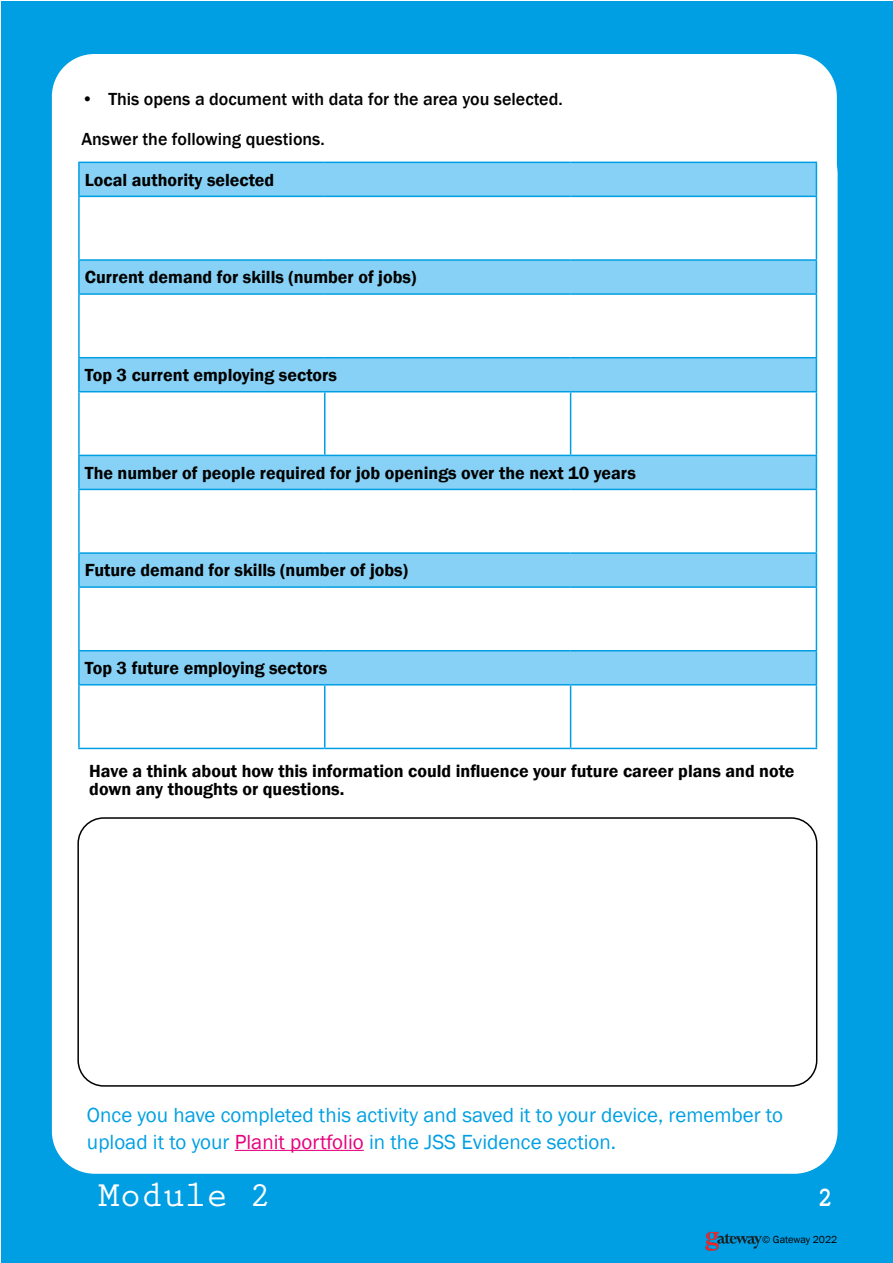
<style>
.page{position:relative;width:893px;height:1263px;background:#fff}
.page>*{position:absolute;margin:0;border:0;box-sizing:border-box;transform-origin:0 0}
.t1{font:700 36px "Prestige Elite Std";color:#fff}
.t2{font:700 27px "Prestige Elite Std";color:#fff}
.t3{font:21px/27px "Franklin Gothic";color:#009fe3}
.t4{font:600 18px/18px "Franklin Gothic";color:#000}
.t5{font:500 18px "Franklin Gothic";color:#000}
.t6{font:10.5px "Franklin Gothic";color:#000}
.s1{color:#e6007d}
</style>
<div class="page">
<div style="left:1px;top:1px;width:892px;height:1262px;background:#009fe3"></div>
<img style="left:705px;top:1231px;width:57px;height:20px">
<div style="left:52px;top:54px;width:785px;height:1120px;background:#fff;border-radius:43px"></div>
<svg style="left:80px;top:163px;width:736px;height:521px"></svg>
<hr style="left:78px;top:552px;width:247px;height:2px;background:#009fe3">
<hr style="left:325px;top:552px;width:246px;height:2px;background:#009fe3">
<hr style="left:571px;top:552px;width:246px;height:2px;background:#009fe3">
<hr style="left:78px;top:586px;width:247px;height:2px;background:#009fe3">
<hr style="left:325px;top:586px;width:246px;height:2px;background:#009fe3">
<hr style="left:571px;top:586px;width:246px;height:2px;background:#009fe3">
<hr style="left:78px;top:650px;width:247px;height:1px;background:#009fe3">
<hr style="left:325px;top:650px;width:246px;height:1px;background:#009fe3">
<hr style="left:571px;top:650px;width:246px;height:1px;background:#009fe3">
<hr style="left:78px;top:489px;width:247px;height:1px;background:#009fe3">
<hr style="left:325px;top:489px;width:246px;height:1px;background:#009fe3">
<hr style="left:571px;top:489px;width:246px;height:1px;background:#009fe3">
<hr style="left:78px;top:261px;width:2px;height:32px;background:#009fe3">
<hr style="left:816px;top:261px;width:1px;height:32px;background:#009fe3">
<hr style="left:78px;top:162px;width:247px;height:1px;background:#009fe3">
<hr style="left:78px;top:163px;width:2px;height:33px;background:#009fe3">
<hr style="left:325px;top:162px;width:246px;height:1px;background:#009fe3">
<hr style="left:571px;top:162px;width:246px;height:1px;background:#009fe3">
<hr style="left:816px;top:163px;width:1px;height:33px;background:#009fe3">
<hr style="left:78px;top:196px;width:247px;height:1px;background:#009fe3">
<hr style="left:78px;top:197px;width:2px;height:62px;background:#009fe3">
<hr style="left:325px;top:196px;width:246px;height:1px;background:#009fe3">
<hr style="left:571px;top:196px;width:246px;height:1px;background:#009fe3">
<hr style="left:816px;top:197px;width:1px;height:62px;background:#009fe3">
<hr style="left:78px;top:259px;width:247px;height:2px;background:#009fe3">
<hr style="left:325px;top:259px;width:246px;height:2px;background:#009fe3">
<hr style="left:571px;top:259px;width:246px;height:2px;background:#009fe3">
<hr style="left:78px;top:358px;width:2px;height:33px;background:#009fe3">
<hr style="left:816px;top:358px;width:1px;height:33px;background:#009fe3">
<hr style="left:78px;top:456px;width:2px;height:33px;background:#009fe3">
<hr style="left:816px;top:456px;width:1px;height:33px;background:#009fe3">
<hr style="left:78px;top:490px;width:2px;height:62px;background:#009fe3">
<hr style="left:816px;top:490px;width:1px;height:62px;background:#009fe3">
<hr style="left:78px;top:554px;width:2px;height:32px;background:#009fe3">
<hr style="left:816px;top:554px;width:1px;height:32px;background:#009fe3">
<hr style="left:78px;top:588px;width:2px;height:62px;background:#009fe3">
<hr style="left:816px;top:588px;width:1px;height:62px;background:#009fe3">
<hr style="left:78px;top:651px;width:2px;height:33px;background:#009fe3">
<hr style="left:816px;top:651px;width:1px;height:33px;background:#009fe3">
<hr style="left:78px;top:684px;width:247px;height:1px;background:#009fe3">
<hr style="left:78px;top:685px;width:2px;height:63px;background:#009fe3">
<hr style="left:325px;top:684px;width:246px;height:1px;background:#009fe3">
<hr style="left:324px;top:685px;width:1px;height:63px;background:#009fe3">
<hr style="left:571px;top:684px;width:246px;height:1px;background:#009fe3">
<hr style="left:570px;top:685px;width:1px;height:63px;background:#009fe3">
<hr style="left:816px;top:685px;width:1px;height:63px;background:#009fe3">
<hr style="left:78px;top:748px;width:247px;height:1px;background:#009fe3">
<hr style="left:325px;top:748px;width:246px;height:1px;background:#009fe3">
<hr style="left:571px;top:748px;width:246px;height:1px;background:#009fe3">
<hr style="left:78px;top:391px;width:247px;height:1px;background:#009fe3">
<hr style="left:78px;top:392px;width:2px;height:63px;background:#009fe3">
<hr style="left:325px;top:391px;width:246px;height:1px;background:#009fe3">
<hr style="left:324px;top:392px;width:1px;height:63px;background:#009fe3">
<hr style="left:571px;top:391px;width:246px;height:1px;background:#009fe3">
<hr style="left:570px;top:392px;width:1px;height:63px;background:#009fe3">
<hr style="left:816px;top:392px;width:1px;height:63px;background:#009fe3">
<hr style="left:78px;top:455px;width:247px;height:1px;background:#009fe3">
<hr style="left:325px;top:455px;width:246px;height:1px;background:#009fe3">
<hr style="left:571px;top:455px;width:246px;height:1px;background:#009fe3">
<hr style="left:78px;top:293px;width:247px;height:2px;background:#009fe3">
<hr style="left:78px;top:295px;width:2px;height:62px;background:#009fe3">
<hr style="left:325px;top:293px;width:246px;height:2px;background:#009fe3">
<hr style="left:571px;top:293px;width:246px;height:2px;background:#009fe3">
<hr style="left:816px;top:295px;width:1px;height:62px;background:#009fe3">
<hr style="left:78px;top:357px;width:247px;height:1px;background:#009fe3">
<hr style="left:325px;top:357px;width:246px;height:1px;background:#009fe3">
<hr style="left:571px;top:357px;width:246px;height:1px;background:#009fe3">
<div style="left:77px;top:817px;width:740px;height:270px;border:2px solid #000;border-radius:26px"></div>
<hr style="left:235px;top:1150px;width:129px;height:1px;background:#e6007d">
<p class="t5" style="left:81px;top:88px;width:483px">• This opens a document with data for the area you selected.</p>
<p class="t5" style="left:81px;top:128px;width:245px">Answer the following questions.</p>
<p class="t4" style="left:85px;top:171px;width:191px">Local authority selected</p>
<p class="t4" style="left:85px;top:269px;width:333px">Current demand for skills (number of jobs)</p>
<p class="t4" style="left:85px;top:366px;width:254px">Top 3 current employing sectors</p>
<p class="t4" style="left:85px;top:464px;width:552px">The number of people required for job openings over the next 10 years</p>
<p class="t4" style="left:85px;top:562px;width:325px">Future demand for skills (number of jobs)</p>
<p class="t4" style="left:85px;top:659px;width:244px">Top 3 future employing sectors</p>
<p class="t4" style="left:89px;top:762px;width:707px">Have a think about how this information could influence your future career plans and note down any thoughts or questions.</p>
<p class="t3" style="left:87px;top:1102px;width:697px">Once you have completed this activity and saved it to your device, remember to upload it to your <span class="s1">Planit portfolio</span> in the JSS Evidence section.</p>
<h1 class="t1" style="left:98px;top:1176px;width:174px">Module 2</h1>
<h2 class="t2" style="left:817px;top:1183px;width:18px">2</h2>
<p class="t6" style="left:762px;top:1233px;width:77px">© Gateway 2022</p>
</div>
